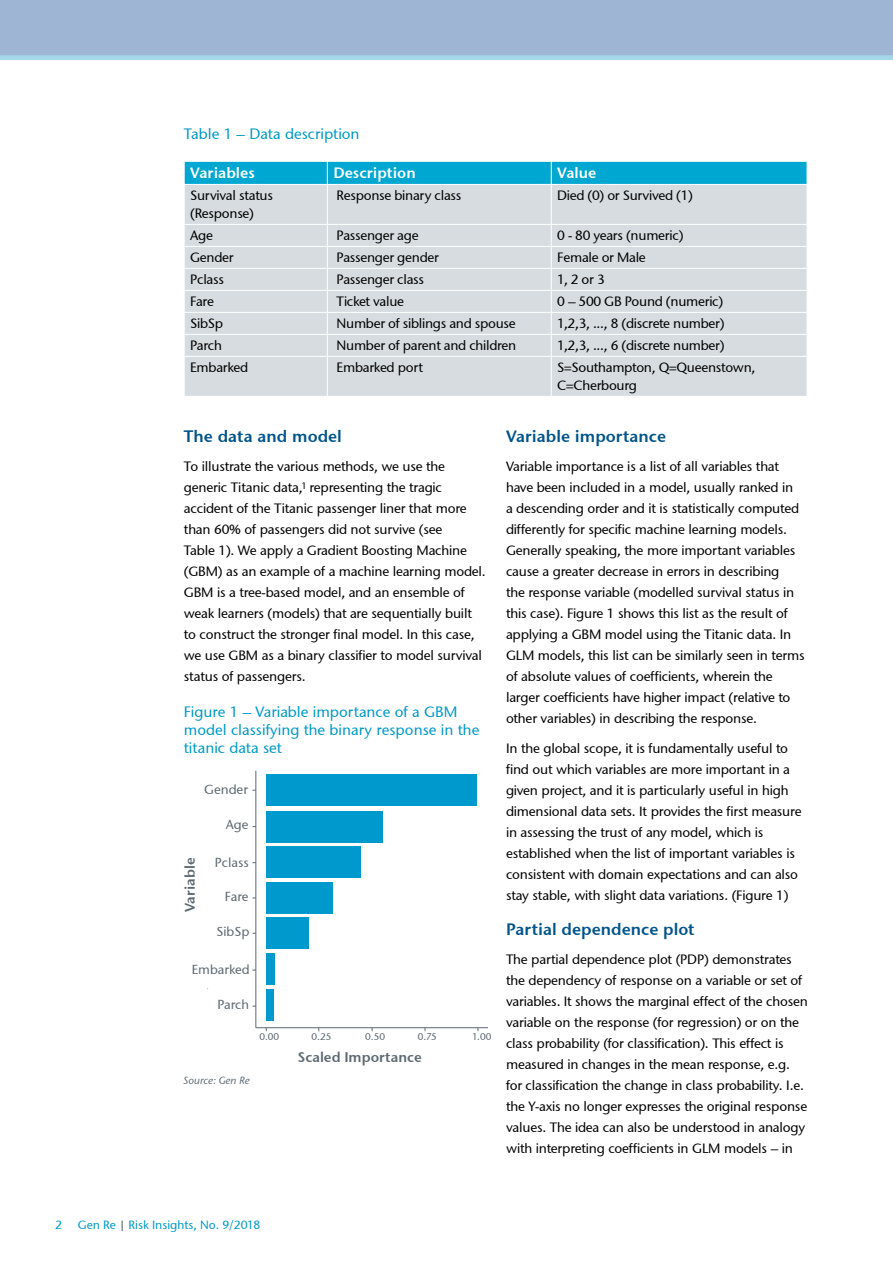
<style>
.page{position:relative;width:893px;height:1263px;background:#fff}
.page>*{position:absolute;margin:0;border:0;box-sizing:border-box;transform-origin:0 0}
.t1{font:600 16.5px "Stone Sans GC Re";color:#00548b}
.t2{font:15px/18px "Stone Sans GC Re";color:#0099c7}
.t3{font:600 15px "Stone Sans GC Re";color:#fff}
.t4{font:600 13.95px "Stone Sans GC Re";color:#5d6970}
.t5{font:13.5px/21px "Stone Sans GC Re";letter-spacing:-.015em;color:#000}
.t6{font:13.2px "Stone Sans GC Re";color:#5d6970}
.t7{font:13.05px "Stone Sans GC Re";color:#5d6970}
.t8{font:12px "Stone Sans GC Re";color:#0099c7}
.t9{font:italic 10.5px "Stone Sans GC Re";color:#5d6970}
.t10{font:9.75px "Stone Sans GC Re";color:#5d6970}
.s1{color:#5d6970}
</style>
<div class="page">
<div style="left:0;top:0;width:893px;height:55px;background:#9eb6d3"></div>
<div style="left:0;top:55px;width:893px;height:5px;background:#a5d6e9"></div>
<div style="left:185px;top:185px;width:622px;height:211px;background:#d6dce0"></div>
<svg style="left:184px;top:161px;width:623px;height:23px;background:#0babd2"></svg>
<hr style="left:327px;top:185px;width:1px;height:39px;background:#fff">
<hr style="left:551px;top:185px;width:1px;height:39px;background:#fff">
<hr style="left:184px;top:224px;width:143px;height:1px;background:#fff">
<hr style="left:327px;top:224px;width:224px;height:1px;background:#fff">
<hr style="left:551px;top:224px;width:256px;height:1px;background:#fff">
<hr style="left:184px;top:246px;width:143px;height:1px;background:#fff">
<hr style="left:327px;top:246px;width:224px;height:1px;background:#fff">
<hr style="left:551px;top:246px;width:256px;height:1px;background:#fff">
<hr style="left:184px;top:268px;width:143px;height:1px;background:#fff">
<hr style="left:327px;top:268px;width:224px;height:1px;background:#fff">
<hr style="left:551px;top:268px;width:256px;height:1px;background:#fff">
<hr style="left:184px;top:290px;width:143px;height:1px;background:#fff">
<hr style="left:327px;top:290px;width:224px;height:1px;background:#fff">
<hr style="left:551px;top:290px;width:256px;height:1px;background:#fff">
<hr style="left:184px;top:312px;width:143px;height:1px;background:#fff">
<hr style="left:327px;top:312px;width:224px;height:1px;background:#fff">
<hr style="left:551px;top:312px;width:256px;height:1px;background:#fff">
<hr style="left:184px;top:334px;width:143px;height:1px;background:#fff">
<svg style="left:184px;top:225px;width:1px;height:130px"></svg>
<hr style="left:327px;top:334px;width:224px;height:1px;background:#fff">
<svg style="left:327px;top:225px;width:1px;height:131px"></svg>
<hr style="left:551px;top:334px;width:256px;height:1px;background:#fff">
<svg style="left:551px;top:225px;width:1px;height:131px"></svg>
<hr style="left:184px;top:356px;width:143px;height:1px;background:#fff">
<hr style="left:327px;top:356px;width:224px;height:1px;background:#fff">
<hr style="left:327px;top:357px;width:1px;height:39px;background:#fff">
<hr style="left:551px;top:356px;width:256px;height:1px;background:#fff">
<hr style="left:551px;top:357px;width:1px;height:39px;background:#fff">
<hr style="left:255px;top:771px;width:1px;height:257px;background:#5d6970">
<hr style="left:256px;top:1027px;width:232px;height:1px;background:#5d6970">
<div style="left:266px;top:774px;width:211px;height:32px;background:#0099cd"></div>
<div style="left:266px;top:811px;width:117px;height:31px;background:#0099cd"></div>
<div style="left:266px;top:846px;width:95px;height:32px;background:#0099cd"></div>
<div style="left:266px;top:882px;width:67px;height:32px;background:#0099cd"></div>
<div style="left:266px;top:917px;width:43px;height:32px;background:#0099cd"></div>
<div style="left:266px;top:953px;width:9px;height:32px;background:#0099cd"></div>
<div style="left:266px;top:989px;width:8px;height:32px;background:#0099cd"></div>
<p class="t2" style="left:184px;top:125px;width:177px">Table 1 – Data description</p>
<p class="t3" style="left:190px;top:164px;width:66px">Variables</p>
<p class="t3" style="left:333px;top:164px;width:84px">Description</p>
<p class="t3" style="left:557px;top:164px;width:41px">Value</p>
<p class="t5" style="left:190px;top:187px;width:84px;line-height:18px">Survival status (Response)</p>
<p class="t5" style="left:337px;top:185px;width:126px">Response binary class</p>
<p class="t5" style="left:557px;top:185px;width:137px">Died (0) or Survived (1)</p>
<p class="t5" style="left:190px;top:225px;width:24px">Age</p>
<p class="t5" style="left:337px;top:225px;width:84px">Passenger age</p>
<p class="t5" style="left:557px;top:225px;width:128px">0 - 80 years (numeric)</p>
<p class="t5" style="left:190px;top:247px;width:45px">Gender</p>
<p class="t5" style="left:337px;top:247px;width:104px">Passenger gender</p>
<p class="t5" style="left:557px;top:247px;width:90px">Female or Male</p>
<p class="t5" style="left:190px;top:269px;width:35px">Pclass</p>
<p class="t5" style="left:337px;top:269px;width:89px">Passenger class</p>
<p class="t5" style="left:557px;top:269px;width:49px">1, 2 or 3</p>
<p class="t5" style="left:190px;top:291px;width:25px">Fare</p>
<p class="t5" style="left:337px;top:291px;width:69px">Ticket value</p>
<p class="t5" style="left:557px;top:291px;width:168px">0 – 500 GB Pound (numeric)</p>
<p class="t5" style="left:190px;top:313px;width:34px">SibSp</p>
<p class="t5" style="left:337px;top:313px;width:181px">Number of siblings and spouse</p>
<p class="t5" style="left:557px;top:313px;width:169px">1,2,3, ..., 8 (discrete number)</p>
<p class="t5" style="left:190px;top:335px;width:33px">Parch</p>
<p class="t5" style="left:337px;top:335px;width:181px">Number of parent and children</p>
<p class="t5" style="left:557px;top:335px;width:169px">1,2,3, ..., 6 (discrete number)</p>
<p class="t5" style="left:190px;top:357px;width:60px">Embarked</p>
<p class="t5" style="left:337px;top:357px;width:88px">Embarked port</p>
<p class="t5" style="left:557px;top:359px;width:200px;line-height:18px">S=Southampton, Q=Queenstown,<br>C=Cherbourg</p>
<p class="t1" style="left:184px;top:426px;width:160px">The data and model</p>
<p class="t5" style="left:184px;top:456px;width:303px">To illustrate the various methods, we use the generic Titanic data,<sup>1</sup> representing the tragic accident of the Titanic passenger liner that more than 60% of passengers did not survive (see<br>Table 1). We apply a Gradient Boosting Machine (GBM) as an example of a machine learning model.<br>GBM is a tree-based model, and an ensemble of weak learners (models) that are sequentially built to construct the stronger final model. In this case, we use GBM as a binary classifier to model survival status of passengers.</p>
<p class="t2" style="left:184px;top:703px;width:297px">Figure 1 – Variable importance of a GBM model classifying the binary response in the titanic data set</p>
<p class="t6" style="left:204px;top:781px;width:45px">Gender</p>
<p class="t7" style="left:226px;top:816px;width:24px">Age</p>
<p class="t4" style="left:181px;top:912px;width:56px;rotate:-90deg">Variable</p>
<p class="t7" style="left:215px;top:854px;width:36px">Pclass</p>
<p class="t7" style="left:225px;top:889px;width:25px">Fare</p>
<p class="t7" style="left:217px;top:924px;width:34px">SibSp</p>
<p class="t7" style="left:192px;top:961px;width:60px">Embarked</p>
<p class="t7" style="left:217px;top:997px;width:33px">Parch</p>
<p class="t9" style="left:184px;top:1074px;width:68px">Source: Gen Re</p>
<p class="t10" style="left:259px;top:1031px;width:21px">0.00</p>
<p class="t10" style="left:312px;top:1031px;width:21px">0.25</p>
<p class="t10" style="left:365px;top:1031px;width:21px">0.50</p>
<p class="t10" style="left:418px;top:1031px;width:21px">0.75</p>
<p class="t10" style="left:472px;top:1031px;width:21px">1.00</p>
<p class="t4" style="left:298px;top:1048px;width:126px">Scaled Importance</p>
<p class="t1" style="left:506px;top:426px;width:162px">Variable importance</p>
<p class="t5" style="left:506px;top:456px;width:300px">Variable importance is a list of all variables that have been included in a model, usually ranked in<br>a descending order and it is statistically computed differently for specific machine learning models.<br>Generally speaking, the more important variables cause a greater decrease in errors in describing<br>the response variable (modelled survival status in this case). Figure 1 shows this list as the result of applying a GBM model using the Titanic data. In GLM models, this list can be similarly seen in terms of absolute values of coefficients, wherein the larger coefficients have higher impact (relative to other variables) in describing the response.</p>
<p class="t5" style="left:506px;top:737px;width:297px">In the global scope, it is fundamentally useful to find out which variables are more important in a given project, and it is particularly useful in high dimensional data sets. It provides the first measure in assessing the trust of any model, which is established when the list of important variables is consistent with domain expectations and can also stay stable, with slight data variations. (Figure 1)</p>
<p class="t1" style="left:506px;top:919px;width:190px">Partial dependence plot</p>
<p class="t5" style="left:506px;top:949px;width:303px">The partial dependence plot (PDP) demonstrates the dependency of response on a variable or set of variables. It shows the marginal effect of the chosen variable on the response (for regression) or on the class probability (for classification). This effect is measured in changes in the mean response, e.g. for classification the change in class probability. I.e. the Y-axis no longer expresses the original response values. The idea can also be understood in analogy with interpreting coefficients in GLM models – in</p>
<p class="t8" style="left:55px;top:1218px;width:8px">2</p>
<p class="t8" style="left:78px;top:1218px;width:184px">Gen Re <span class="s1">|</span> Risk Insights, No. 9/2018</p>
</div>
